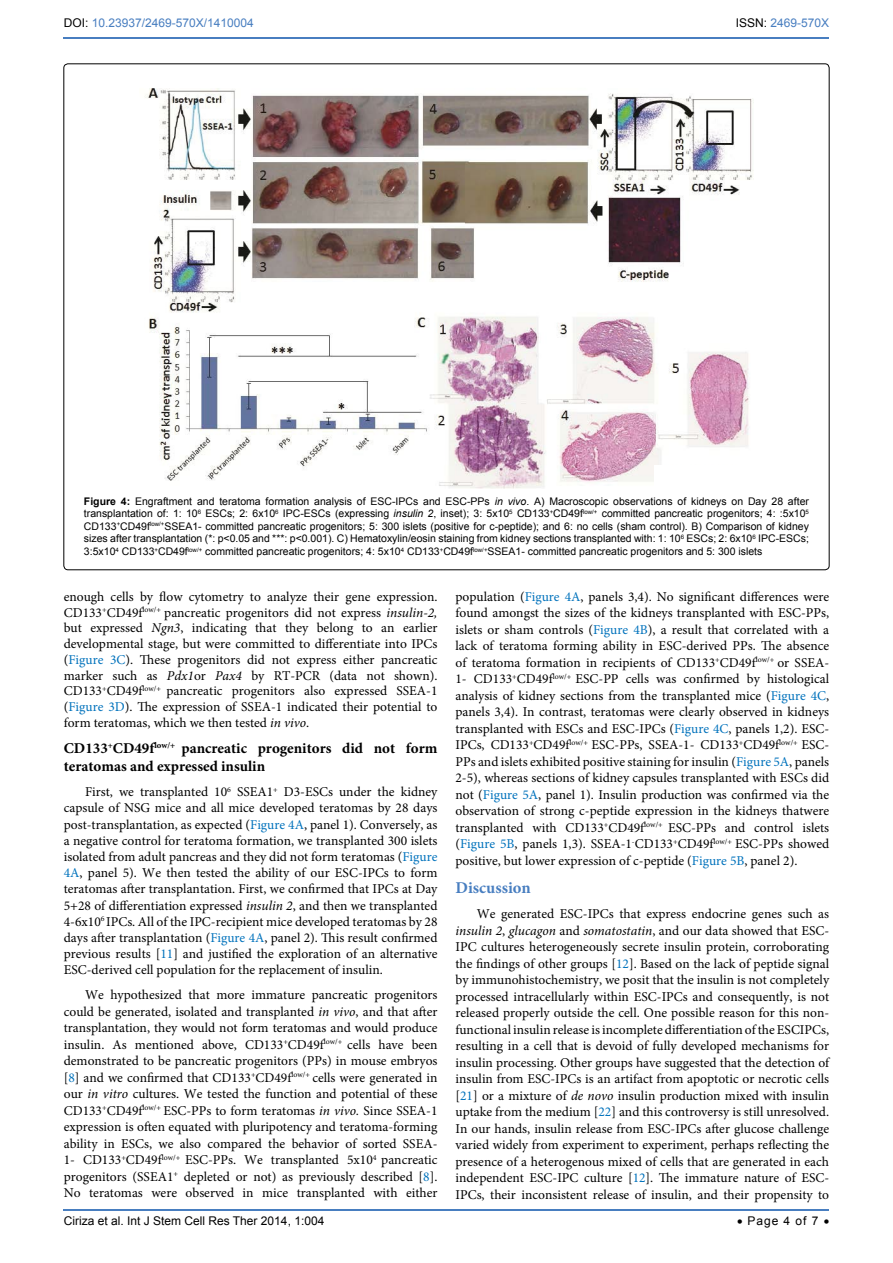
<style>
.page{position:relative;width:893px;height:1263px;background:#fff}
.page>*{position:absolute;margin:0;border:0;box-sizing:border-box;transform-origin:0 0}
.t1{font:700 16.5px "Minion Pro";color:#487ec0}
.t2{font:700 15px/18px "Minion Pro";color:#000}
.t3{font:13.5px/16.5px "Minion Pro";color:#000;text-align:justify}
.t4{font:12px "Arial";color:#000}
.t5{font:12px "Arial";color:#487ec0}
.t6{font:10.5px/12.6px "Arial";color:#000;text-align:justify}
.s1{color:#000}
.s2{font-weight:700}
.s3{font-style:italic}
.s4{color:#0072bc}
</style>
<div class="page">
<hr style="left:64px;top:1209px;width:765px;height:2px;background:#487ec0">
<hr style="left:64px;top:37px;width:765px;height:2px;background:#487ec0">
<img style="left:145px;top:88px;width:609px;height:400px">
<div style="left:655px;top:465px;width:86px;height:23px;background:#fff"></div>
<p class="t5" style="left:64px;top:14px;width:192px"><span class="s1">DOI:</span> 10.23937/2469-570X/1410004</p>
<p class="t5" style="left:736px;top:14px;width:95px"><span class="s1">ISSN:</span> 2469-570X</p>
<p class="t6" style="left:84px;top:495px;width:726px"><span class="s2">Figure 4:</span> Engraftment and teratoma formation analysis of ESC-IPCs and ESC-PPs <span class="s3">in vivo</span>. A) Macroscopic observations of kidneys on Day 28 after transplantation of: 1: 10<sup>6</sup> ESCs; 2: 6x10<sup>6</sup> IPC-ESCs (expressing <span class="s3">insulin 2</span>, inset); 3: 5x10<sup>5</sup> CD133<sup>+</sup>CD49f<sup>low/+</sup> committed pancreatic progenitors; 4: :5x10<sup>5<br></sup>CD133<sup>+</sup>CD49f<sup>low/+</sup>SSEA1- committed pancreatic progenitors; 5: 300 islets (positive for c-peptide); and 6: no cells (sham control). B) Comparison of kidney sizes after transplantation (*: p&lt;0.05 and ***: p&lt;0.001). C) Hematoxylin/eosin staining from kidney sections transplanted with: 1: 10<sup>6</sup> ESCs; 2: 6x10<sup>6</sup> IPC-ESCs; 3:5x10<sup>4</sup> CD133<sup>+</sup>CD49f<sup>low/+</sup> committed pancreatic progenitors; 4: 5x10<sup>4</sup> CD133<sup>+</sup>CD49f<sup>low/+</sup>SSEA1- committed pancreatic progenitors and 5: 300 islets</p>
<p class="t3" style="left:64px;top:589px;width:375px;line-height:15.8px">enough cells by flow cytometry to analyze their gene expression.<br>CD133<sup>+</sup>CD49f<sup>low/+</sup> pancreatic progenitors did not express <span class="s3">insulin-2, </span>but expressed <span class="s3">Ngn3</span>, indicating that they belong to an earlier developmental stage, but were committed to differentiate into IPCs (<span class="s4">Figure 3C</span>). These progenitors did not express either pancreatic marker such as <span class="s3">Pdx1</span>or <span class="s3">Pax4</span> by RT-PCR (data not shown).<br>CD133<sup>+</sup>CD49f<sup>low/+</sup> pancreatic progenitors also expressed SSEA-1 (<span class="s4">Figure 3D</span>). The expression of SSEA-1 indicated their potential to form teratomas, which we then tested <span class="s3">in vivo</span>.</p>
<p class="t2" style="left:64px;top:739px;width:375px">CD133<sup>+</sup>CD49f<sup>low/+</sup> pancreatic progenitors did not form teratomas and expressed insulin</p>
<p class="t3" style="left:64px;top:784px;width:375px;text-indent:21px">First, we transplanted 10<sup>6</sup> SSEA1<sup>+</sup> D3-ESCs under the kidney capsule of NSG mice and all mice developed teratomas by 28 days post-transplantation, as expected (<span class="s4">Figure 4A</span>, panel 1). Conversely, as a negative control for teratoma formation, we transplanted 300 islets isolated from adult pancreas and they did not form teratomas (<span class="s4">Figure 4A</span>, panel 5). We then tested the ability of our ESC-IPCs to form teratomas after transplantation. First, we confirmed that IPCs at Day 5+28 of differentiation expressed <span class="s3">insulin 2</span>, and then we transplanted 4-6x10<sup>6</sup> IPCs. All of the IPC-recipient mice developed teratomas by 28 days after transplantation (<span class="s4">Figure 4A</span>, panel 2). This result confirmed previous results [<span class="s4">11</span>] and justified the exploration of an alternative ESC-derived cell population for the replacement of insulin.</p>
<p class="t3" style="left:64px;top:987px;width:375px;text-indent:21px">We hypothesized that more immature pancreatic progenitors could be generated, isolated and transplanted <span class="s3">in vivo</span>, and that after transplantation, they would not form teratomas and would produce insulin. As mentioned above, CD133<sup>+</sup>CD49f<sup>low/+</sup> cells have been demonstrated to be pancreatic progenitors (PPs) in mouse embryos [<span class="s4">8</span>] and we confirmed that CD133<sup>+</sup>CD49f<sup>low/+</sup> cells were generated in our <span class="s3">in vitro</span> cultures. We tested the function and potential of these CD133<sup>+</sup>CD49f<sup>low/+</sup> ESC-PPs to form teratomas <span class="s3">in vivo.</span> Since SSEA-1 expression is often equated with pluripotency and teratoma-forming ability in ESCs, we also compared the behavior of sorted SSEA-1- CD133<sup>+</sup>CD49f<sup>low/+</sup> ESC-PPs. We transplanted 5x10<sup>4</sup> pancreatic progenitors (SSEA1<sup>+</sup> depleted or not) as previously described [<span class="s4">8</span>].<br>No teratomas were observed in mice transplanted with either</p>
<p class="t4" style="left:64px;top:1213px;width:262px">Ciriza et al. Int J Stem Cell Res Ther 2014, 1:004</p>
<p class="t3" style="left:455px;top:588px;width:375px">population (<span class="s4">Figure 4A</span>, panels 3,4). No significant differences were found amongst the sizes of the kidneys transplanted with ESC-PPs, islets or sham controls (<span class="s4">Figure 4B</span>), a result that correlated with a lack of teratoma forming ability in ESC-derived PPs. The absence of teratoma formation in recipients of CD133<sup>+</sup>CD49f<sup>low/+</sup> or SSEA-1- CD133<sup>+</sup>CD49f<sup>low/+</sup> ESC-PP cells was confirmed by histological analysis of kidney sections from the transplanted mice (<span class="s4">Figure 4C</span>, panels 3,4). In contrast, teratomas were clearly observed in kidneys transplanted with ESCs and ESC-IPCs (<span class="s4">Figure 4C</span>, panels 1,2). ESC-IPCs, CD133<sup>+</sup>CD49f<sup>low/+</sup> ESC-PPs, SSEA-1- CD133<sup>+</sup>CD49f<sup>low/+</sup> ESC-PPs and islets exhibited positive staining for insulin (<span class="s4">Figure 5A</span>, panels 2-5), whereas sections of kidney capsules transplanted with ESCs did not (<span class="s4">Figure 5A</span>, panel 1). Insulin production was confirmed via the observation of strong c-peptide expression in the kidneys thatwere transplanted with CD133<sup>+</sup>CD49f<sup>low/+</sup> ESC-PPs and control islets (<span class="s4">Figure 5B</span>, panels 1,3). SSEA-1<sup>-</sup>CD133<sup>+</sup>CD49f<sup>low/+</sup> ESC-PPs showed positive, but lower expression of c-peptide (<span class="s4">Figure 5B</span>, panel 2).</p>
<p class="t1" style="left:455px;top:876px;width:77px">Discussion</p>
<p class="t3" style="left:455px;top:906px;width:375px;text-indent:21px">We generated ESC-IPCs that express endocrine genes such as <span class="s3">insulin 2</span>, <span class="s3">glucagon</span> and <span class="s3">somatostatin</span>, and our data showed that ESC-IPC cultures heterogeneously secrete insulin protein, corroborating the findings of other groups [<span class="s4">12</span>]. Based on the lack of peptide signal by immunohistochemistry, we posit that the insulin is not completely processed intracellularly within ESC-IPCs and consequently, is not released properly outside the cell. One possible reason for this non&shy;functional insulin release is incomplete differentiation of the ESCIPCs, resulting in a cell that is devoid of fully developed mechanisms for insulin processing. Other groups have suggested that the detection of insulin from ESC-IPCs is an artifact from apoptotic or necrotic cells [<span class="s4">21</span>] or a mixture of <span class="s3">de novo</span> insulin production mixed with insulin uptake from the medium [<span class="s4">22</span>] and this controversy is still unresolved.<br>In our hands, insulin release from ESC-IPCs after glucose challenge varied widely from experiment to experiment, perhaps reflecting the presence of a heterogenous mixed of cells that are generated in each independent ESC-IPC culture [<span class="s4">12</span>]. The immature nature of ESC-IPCs, their inconsistent release of insulin, and their propensity to</p>
<p class="t4" style="left:737px;top:1213px;width:94px">• Page 4 of 7 •</p>
</div>
